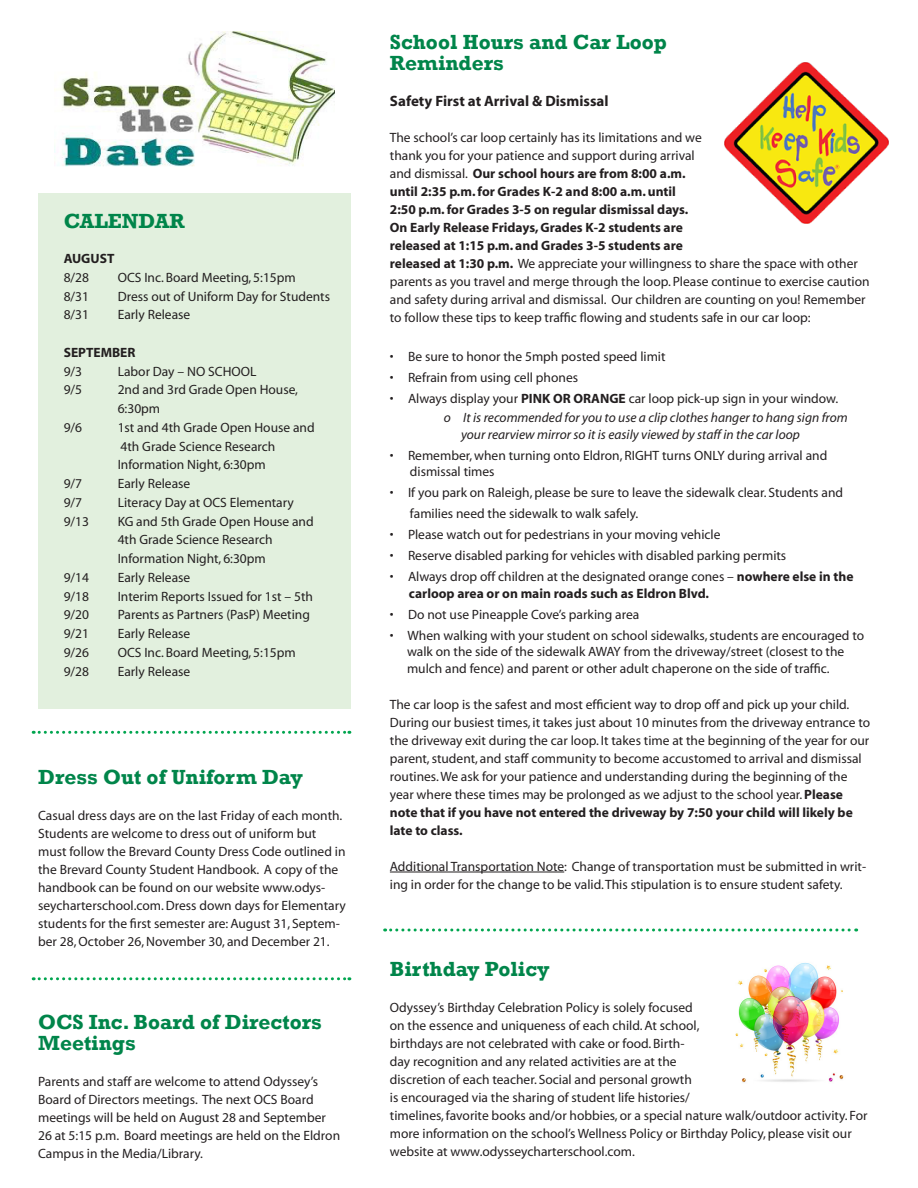
<style>
.page{position:relative;width:918px;height:1188px;background:#fff}
.page>*{position:absolute;margin:0;border:0;box-sizing:border-box;transform-origin:0 0}
.t1{font:700 21px/21px "Rockwell";color:#00854a}
.t2{font:700 15px "Myriad";color:#231f20}
.t3{font:13.5px/18px "Myriad";color:#231f20}
.t4{font:italic 13.5px "Myriad";color:#231f20}
.t5{font:700 13.5px "Myriad";color:#231f20}
.s1{font-weight:700}
</style>
<div class="page">
<div style="left:38px;top:193px;width:312px;height:516px;background:#e2f0de"></div>
<hr style="left:390px;top:872px;width:174px;height:1px;background:#231f20">
<svg style="left:385px;top:928px;width:472px;height:4px"></svg>
<svg style="left:33px;top:977px;width:317px;height:3px"></svg>
<svg style="left:33px;top:731px;width:317px;height:3px"></svg>
<img style="left:724px;top:63px;width:165px;height:161px">
<img style="left:735px;top:962px;width:109px;height:121px">
<img style="left:54px;top:32px;width:280px;height:135px">
<p class="t1" style="left:64px;top:210px;width:123px">CALENDAR</p>
<p class="t5" style="left:64px;top:252px;width:52px">AUGUST</p>
<p class="t3" style="left:64px;top:269px;width:27px">8/28</p>
<p class="t3" style="left:118px;top:269px;width:180px">OCS Inc. Board Meeting, 5:15pm</p>
<p class="t3" style="left:64px;top:288px;width:27px">8/31</p>
<p class="t3" style="left:118px;top:288px;width:214px">Dress out of Uniform Day for Students</p>
<p class="t3" style="left:64px;top:306px;width:27px">8/31</p>
<p class="t3" style="left:118px;top:306px;width:74px">Early Release</p>
<p class="t5" style="left:64px;top:345px;width:73px">SEPTEMBER</p>
<p class="t3" style="left:64px;top:363px;width:20px">9/3</p>
<p class="t3" style="left:118px;top:363px;width:140px">Labor Day – NO SCHOOL</p>
<p class="t3" style="left:64px;top:381px;width:20px">9/5</p>
<p class="t3" style="left:118px;top:381px;width:182px">2nd and 3rd Grade Open House,</p>
<p class="t3" style="left:118px;top:400px;width:44px">6:30pm</p>
<p class="t3" style="left:64px;top:419px;width:20px">9/6</p>
<p class="t3" style="left:118px;top:419px;width:199px">1st and 4th Grade Open House and</p>
<p class="t3" style="left:121px;top:438px;width:156px">4th Grade Science Research</p>
<p class="t3" style="left:118px;top:456px;width:150px">Information Night, 6:30pm</p>
<p class="t3" style="left:64px;top:475px;width:20px">9/7</p>
<p class="t3" style="left:118px;top:475px;width:74px">Early Release</p>
<p class="t3" style="left:64px;top:494px;width:20px">9/7</p>
<p class="t3" style="left:118px;top:494px;width:178px">Literacy Day at OCS Elementary</p>
<p class="t3" style="left:64px;top:513px;width:27px">9/13</p>
<p class="t3" style="left:118px;top:513px;width:198px">KG and 5th Grade Open House and</p>
<p class="t3" style="left:118px;top:531px;width:156px">4th Grade Science Research</p>
<p class="t3" style="left:118px;top:550px;width:150px">Information Night, 6:30pm</p>
<p class="t3" style="left:64px;top:569px;width:27px">9/14</p>
<p class="t3" style="left:118px;top:569px;width:74px">Early Release</p>
<p class="t3" style="left:64px;top:588px;width:27px">9/18</p>
<p class="t3" style="left:118px;top:588px;width:197px">Interim Reports Issued for 1st – 5th</p>
<p class="t3" style="left:64px;top:606px;width:27px">9/20</p>
<p class="t3" style="left:118px;top:606px;width:194px">Parents as Partners (PasP) Meeting</p>
<p class="t3" style="left:64px;top:625px;width:27px">9/21</p>
<p class="t3" style="left:118px;top:625px;width:74px">Early Release</p>
<p class="t3" style="left:64px;top:644px;width:27px">9/26</p>
<p class="t3" style="left:118px;top:644px;width:180px">OCS Inc. Board Meeting, 5:15pm</p>
<p class="t3" style="left:64px;top:663px;width:27px">9/28</p>
<p class="t3" style="left:118px;top:663px;width:74px">Early Release</p>
<p class="t1" style="left:38px;top:766px;width:266px">Dress Out of Uniform Day</p>
<p class="t3" style="left:38px;top:807px;width:309px">Casual dress days are on the last Friday of each month.<br>Students are welcome to dress out of uniform but must follow the Brevard County Dress Code outlined in the Brevard County Student Handbook. A copy of the handbook can be found on our website www.odys&shy;seycharterschool.com. Dress down days for Elementary students for the first semester are: August 31, Septem&shy;ber 28, October 26, November 30, and December 21.</p>
<p class="t1" style="left:38px;top:1011px;width:285px">OCS Inc. Board of Directors<br>Meetings</p>
<p class="t3" style="left:38px;top:1073px;width:304px">Parents and staff are welcome to attend Odyssey’s Board of Directors meetings. The next OCS Board meetings will be held on August 28 and September 26 at 5:15 p.m. Board meetings are held on the Eldron Campus in the Media/Library.</p>
<p class="t1" style="left:390px;top:31px;width:279px">School Hours and Car Loop<br>Reminders</p>
<p class="t2" style="left:390px;top:93px;width:220px">Safety First at Arrival &amp; Dismissal</p>
<p class="t3" style="left:390px;top:129px;width:481px">The school’s car loop certainly has its limitations and we<br>thank you for your patience and support during arrival<br>and dismissal. <span class="s1">Our school hours are from 8:00 a.m.<br>until 2:35 p.m. for Grades K-2 and 8:00 a.m. until<br>2:50 p.m. for Grades 3-5 on regular dismissal days.<br>On Early Release Fridays, Grades K-2 students are<br>released at 1:15 p.m. and Grades 3-5 students are<br>released at 1:30 p.m.</span> We appreciate your willingness to share the space with other parents as you travel and merge through the loop. Please continue to exercise caution and safety during arrival and dismissal. Our children are counting on you! Remember to follow these tips to keep traffic flowing and students safe in our car loop:</p>
<p class="t3" style="left:390px;top:348px;width:277px">• Be sure to honor the 5mph posted speed limit</p>
<p class="t3" style="left:390px;top:369px;width:190px">• Refrain from using cell phones</p>
<p class="t3" style="left:390px;top:390px;width:450px">• Always display your <span class="s1">PINK OR ORANGE</span> car loop pick-up sign in your window.</p>
<p class="t4" style="left:444px;top:411px;width:405px">o It is recommended for you to use a clip clothes hanger to hang sign from</p>
<p class="t4" style="left:461px;top:427px;width:340px">your rearview mirror so it is easily viewed by staff in the car loop</p>
<p class="t3" style="left:390px;top:447px;width:439px">• Remember, when turning onto Eldron, RIGHT turns ONLY during arrival and</p>
<p class="t3" style="left:410px;top:463px;width:86px">dismissal times</p>
<p class="t3" style="left:390px;top:484px;width:455px">• If you park on Raleigh, please be sure to leave the sidewalk clear. Students and</p>
<p class="t3" style="left:410px;top:505px;width:230px">families need the sidewalk to walk safely.</p>
<p class="t3" style="left:390px;top:526px;width:332px">• Please watch out for pedestrians in your moving vehicle</p>
<p class="t3" style="left:390px;top:547px;width:398px">• Reserve disabled parking for vehicles with disabled parking permits</p>
<p class="t3" style="left:390px;top:568px;width:465px">• Always drop off children at the designated orange cones – <span class="s1">nowhere else in the</span></p>
<p class="t5" style="left:409px;top:586px;width:301px">carloop area or on main roads such as Eldron Blvd.</p>
<p class="t3" style="left:390px;top:606px;width:251px">• Do not use Pineapple Cove’s parking area</p>
<p class="t3" style="left:390px;top:627px;width:476px">• When walking with your student on school sidewalks, students are encouraged to</p>
<p class="t3" style="left:407px;top:643px;width:439px">walk on the side of the sidewalk AWAY from the driveway/street (closest to the</p>
<p class="t3" style="left:407px;top:660px;width:424px">mulch and fence) and parent or other adult chaperone on the side of traffic.</p>
<p class="t3" style="left:390px;top:696px;width:482px">The car loop is the safest and most efficient way to drop off and pick up your child.<br>During our busiest times, it takes just about 10 minutes from the driveway entrance to the driveway exit during the car loop. It takes time at the beginning of the year for our parent, student, and staff community to become accustomed to arrival and dismissal routines. We ask for your patience and understanding during the beginning of the year where these times may be prolonged as we adjust to the school year. <span class="s1">Please note that if you have not entered the driveway by 7:50 your child will likely be late to class.</span></p>
<p class="t3" style="left:390px;top:858px;width:478px">Additional Transportation Note: Change of transportation must be submitted in writ&shy;ing in order for the change to be valid. This stipulation is to ensure student safety.</p>
<p class="t1" style="left:390px;top:959px;width:161px">Birthday Policy</p>
<p class="t3" style="left:390px;top:999px;width:479px">Odyssey’s Birthday Celebration Policy is solely focused<br>on the essence and uniqueness of each child. At school,<br>birthdays are not celebrated with cake or food. Birth-<br>day recognition and any related activities are at the<br>discretion of each teacher. Social and personal growth<br>is encouraged via the sharing of student life histories/<br>timelines, favorite books and/or hobbies, or a special nature walk/outdoor activity. For more information on the school’s Wellness Policy or Birthday Policy, please visit our website at www.odysseycharterschool.com.</p>
</div>
